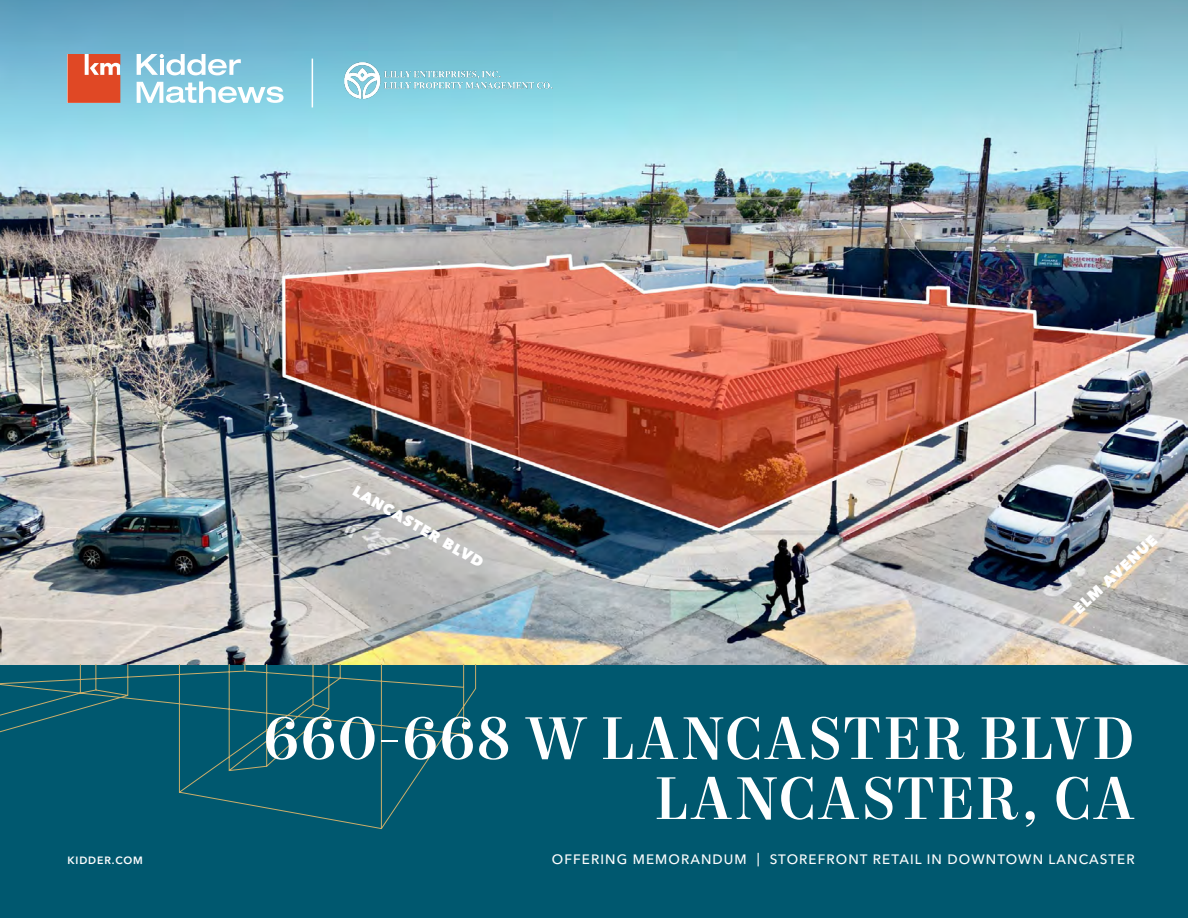
<style>
.page{position:relative;width:1188px;height:918px;background:#fff}
.page>*{position:absolute;margin:0;border:0;box-sizing:border-box;transform-origin:0 0}
.Headline_-_Level_1{font:500 60px/60px "Mort Modern 09";letter-spacing:.025em;color:#fff;text-align:right}
.Street_Names_-_Aeria{font:800 15px "Avenir Next LT Pro";color:#fff}
.Property_Address_-_W{font:500 13.5px "Avenir Next LT Pro";letter-spacing:.08em;color:#fff}
.t1{font:600 10.5px "Avenir Next LT Pro";letter-spacing:.08em;color:#fff}
</style>
<div class="page">
<img style="left:0;top:172px;width:1187px;height:493px">
<div style="left:0;top:665px;width:1188px;height:253px;background:#00586f"></div>
<svg style="left:0;top:665px;width:476px;height:164px"></svg>
<svg style="left:0;top:0;width:1188px;height:172px;background:#8eccdb"></svg>
<hr style="left:312px;top:59px;width:1px;height:48px;background:#fff">
<img style="left:340px;top:59px;width:217px;height:43px">
<svg style="left:137px;top:81px;width:147px;height:22px"></svg>
<svg style="left:137px;top:54px;width:104px;height:21px"></svg>
<svg style="left:68px;top:54px;width:52px;height:49px;background:#e35d3e"></svg>
<p class="t1" style="left:68px;top:854px;width:77px">KIDDER.COM</p>
<p class="Street_Names_-_Aeria" style="left:359px;top:482px;width:150px;rotate:30deg">LANCASTER BLVD</p>
<p class="Street_Names_-_Aeria" style="left:1069px;top:604px;width:109px;rotate:-43deg">ELM AVENUE</p>
<p class="Headline_-_Level_1" style="left:263px;top:711px;width:873px">660-668 W LANCASTER BLVD<br>LANCASTER, CA</p>
<p class="Property_Address_-_W" style="left:552px;top:851px;width:584px">OFFERING MEMORANDUM | STOREFRONT RETAIL IN DOWNTOWN LANCASTER</p>
</div>
